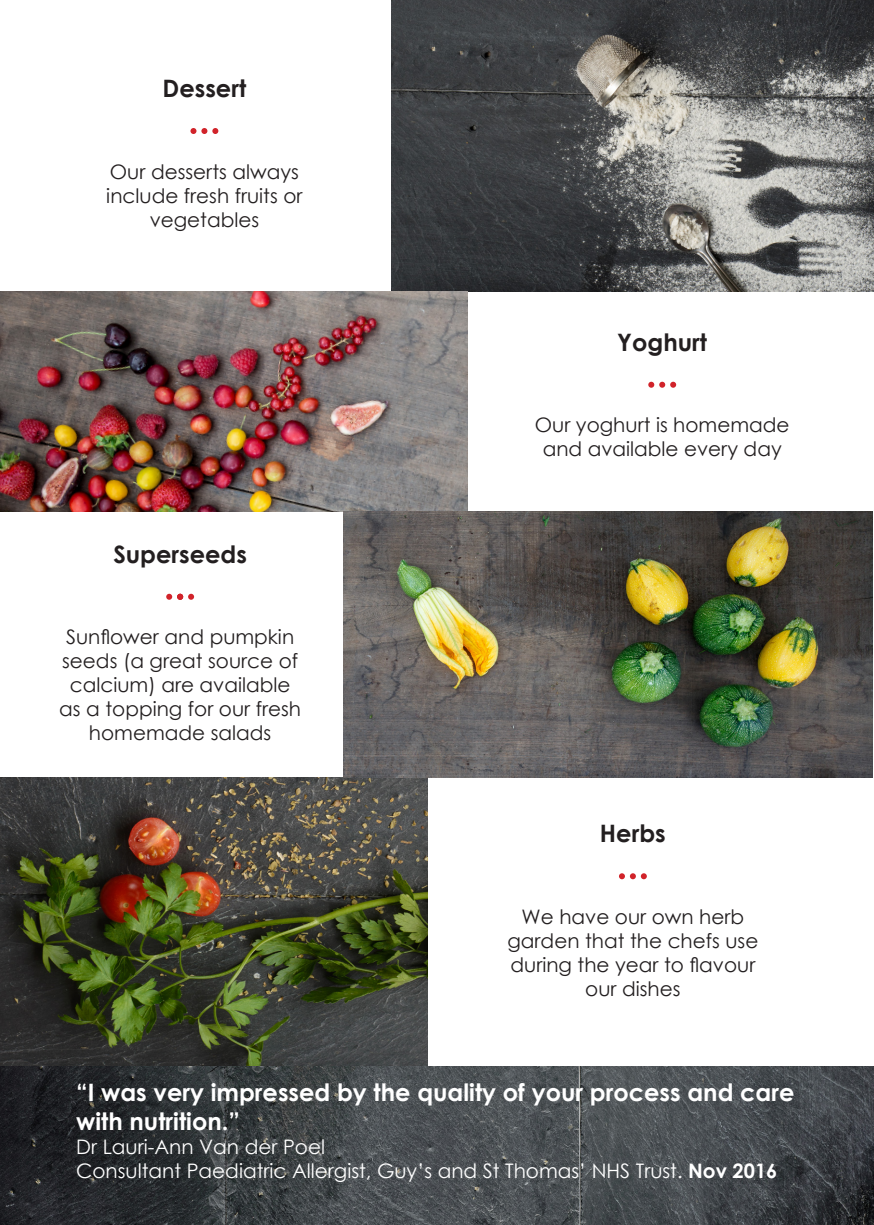
<style>
.page{position:relative;width:874px;height:1225px;background:#fff}
.page>*{position:absolute;margin:0;border:0;box-sizing:border-box;transform-origin:0 0}
.t1{font:700 24px/28.8px "Century Gothic";color:#fff}
.t2{font:700 24px "Century Gothic";color:#231f20}
.t3{font:20px/24px "Century Gothic";color:#231f20;text-align:center}
.t4{font:20px "Century Gothic";color:#fff}
.s1{font-weight:700}
</style>
<div class="page">
<img style="left:391px;top:0;width:482px;height:291px">
<img style="left:0;top:291px;width:467px;height:220px">
<img style="left:0;top:777px;width:427px;height:290px">
<img style="left:343px;top:511px;width:529px;height:266px">
<img style="left:0;top:1067px;width:873px;height:158px">
<svg style="left:190px;top:128px;width:28px;height:6px"></svg>
<svg style="left:648px;top:382px;width:27px;height:6px"></svg>
<svg style="left:619px;top:873px;width:27px;height:6px"></svg>
<svg style="left:166px;top:594px;width:28px;height:6px"></svg>
<p class="t2" style="left:162px;top:70px;width:85px">Dessert</p>
<p class="t3" style="left:106px;top:159px;width:197px">Our desserts always include fresh fruits or vegetables</p>
<p class="t2" style="left:113px;top:536px;width:135px">Superseeds</p>
<p class="t3" style="left:59px;top:625px;width:243px">Sunflower and pumpkin seeds (a great source of calcium) are available as a topping for our fresh homemade salads</p>
<p class="t2" style="left:617px;top:324px;width:91px">Yoghurt</p>
<p class="t3" style="left:534px;top:413px;width:256px">Our yoghurt is homemade and available every day</p>
<p class="t2" style="left:599px;top:815px;width:67px">Herbs</p>
<p class="t3" style="left:507px;top:904px;width:252px">We have our own herb garden that the chefs use during the year to flavour our dishes</p>
<p class="t1" style="left:76px;top:1076px;width:719px">“I was very impressed by the quality of your process and care with nutrition.”</p>
<p class="t4" style="left:76px;top:1132px;width:250px">Dr Lauri-Ann Van der Poel</p>
<p class="t4" style="left:76px;top:1156px;width:702px">Consultant Paediatric Allergist, Guy’s and St Thomas’ NHS Trust. <span class="s1">Nov 2016</span></p>
</div>
